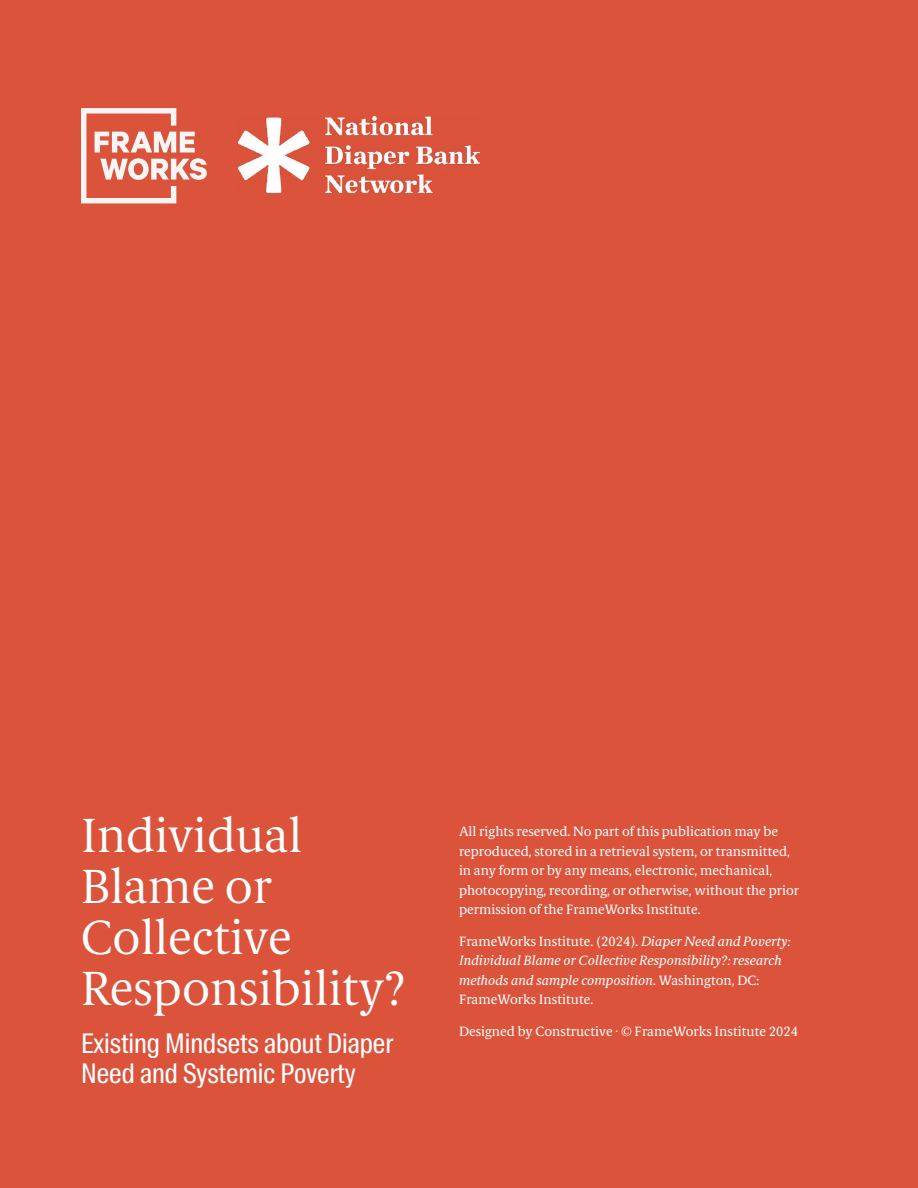
<style>
.page{position:relative;width:918px;height:1188px;background:#dc533b}
.page>*{position:absolute;margin:0;border:0;box-sizing:border-box;transform-origin:0 0}
.t1{font:300 48px/51px "Berlingske Serif Text";color:#fff}
.t2{font:27px/30px "Suisse Intl Cond";color:#fff}
.t3{font:13.5px/19.5px "Berlingske Serif Tx";color:#fff}
.t4{font:italic 13.5px/19.5px "Berlingske Serif Tx";color:#fff}
.s1{font-style:normal}
</style>
<div class="page">
<svg style="left:81px;top:108px;width:126px;height:95px"></svg>
<img style="left:239px;top:116px;width:241px;height:77px">
<h1 class="t1" style="left:81px;top:809px;width:326px">Individual<br>Blame or<br>Collective<br>Responsibility?</h1>
<h2 class="t2" style="left:81px;top:1028px;width:314px">Existing Mindsets about Diaper<br>Need and Systemic Poverty</h2>
<p class="t3" style="left:459px;top:822px;width:342px">All rights reserved. No part of this publication may be reproduced, stored in a retrieval system, or transmitted, in any form or by any means, electronic, mechanical, photocopying, recording, or otherwise, without the prior permission of the FrameWorks Institute.</p>
<p class="t4" style="left:459px;top:930px;width:333px"><span class="s1">FrameWorks Institute. (2024).</span> Diaper Need and Poverty:<br>Individual Blame or Collective Responsibility?: research methods and sample composition<span class="s1">. Washington, DC:<br>FrameWorks Institute.</span></p>
<p class="t3" style="left:459px;top:1021px;width:341px">Designed by Constructive · © FrameWorks Institute 2024</p>
</div>
